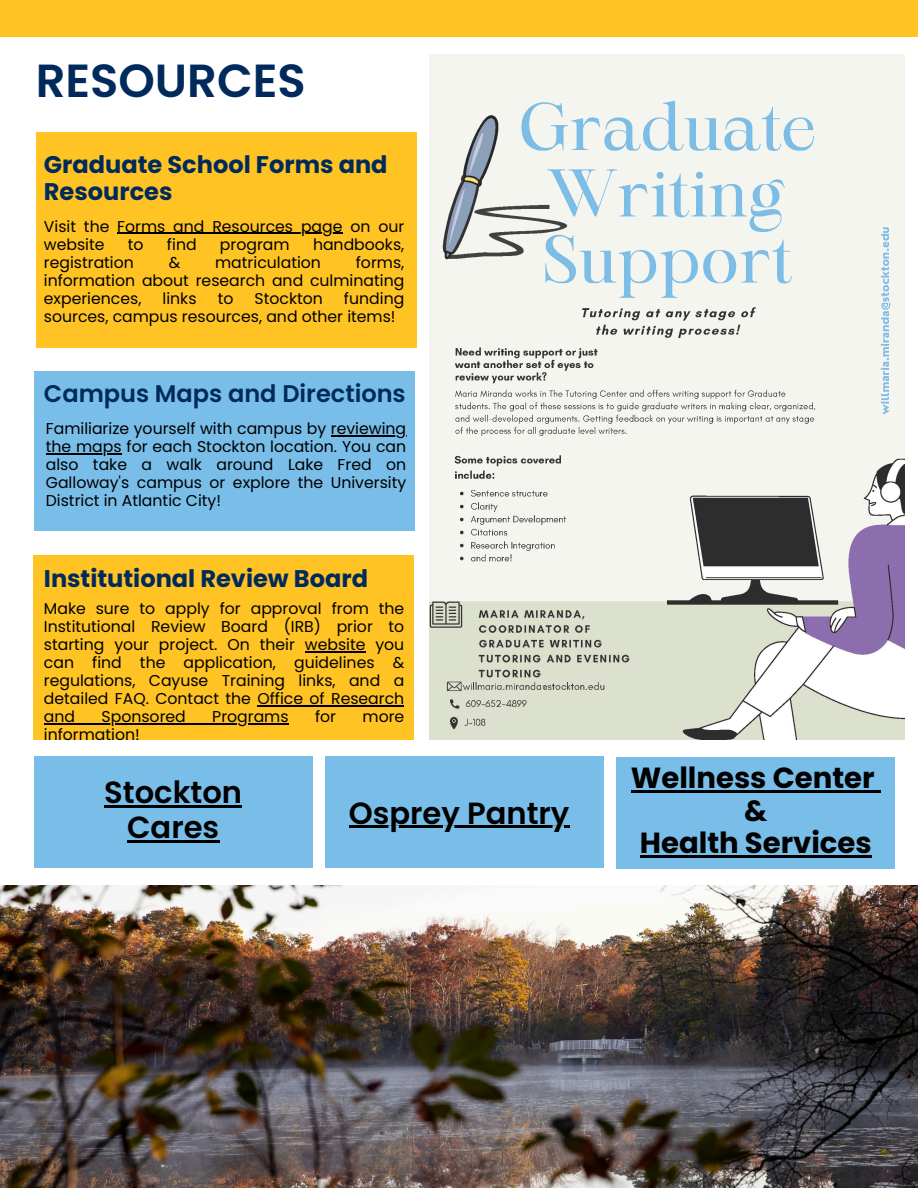
<style>
.page{position:relative;width:918px;height:1188px;background:#fff}
.page>*{position:absolute;margin:0;border:0;box-sizing:border-box;transform-origin:0 0}
.t1{font:600 46.35px "Poppins";color:#002a5c}
.t2{font:600 30.6px/34.8px "Poppins";color:#000;text-align:center}
.t3{font:700 29.1px/32.7px "Poppins";color:#000;text-align:center}
.t4{font:700 24px/27px "Poppins";color:#002a5c}
.t5{font:600 24px "Poppins";color:#002a5c}
.t6{font:15.75px/18px "Poppins";color:#000;text-align:justify}
</style>
<div class="page">
<img style="left:0;top:886px;width:918px;height:302px">
<div style="left:36px;top:133px;width:380px;height:215px;background:#ffc423"></div>
<div style="left:34px;top:371px;width:380px;height:160px;background:#79bde9"></div>
<img style="left:430px;top:54px;width:474px;height:685px">
<div style="left:0;top:0;width:918px;height:36px;background:#ffc423"></div>
<div style="left:34px;top:555px;width:380px;height:184px;background:#ffc423"></div>
<div style="left:34px;top:757px;width:279px;height:111px;background:#79bde9"></div>
<div style="left:325px;top:757px;width:279px;height:111px;background:#79bde9"></div>
<div style="left:616px;top:757px;width:279px;height:111px;background:#79bde9"></div>
<hr style="left:117px;top:233px;width:226px;height:1px;background:#000">
<hr style="left:331px;top:435px;width:75px;height:1px;background:#000">
<hr style="left:46px;top:453px;width:76px;height:1px;background:#000">
<hr style="left:305px;top:651px;width:61px;height:1px;background:#000">
<hr style="left:257px;top:705px;width:147px;height:1px;background:#000">
<hr style="left:44px;top:723px;width:245px;height:1px;background:#000">
<hr style="left:349px;top:826px;width:220px;height:2px;background:#000">
<hr style="left:104px;top:805px;width:138px;height:2px;background:#000">
<hr style="left:127px;top:840px;width:92px;height:2px;background:#000">
<hr style="left:631px;top:790px;width:244px;height:3px;background:#000">
<svg style="left:875px;top:790px;width:6px;height:3px"></svg>
<hr style="left:640px;top:856px;width:232px;height:2px;background:#000">
<h3 class="t1" style="left:36px;top:48px;width:271px">RESOURCES</h3>
<h1 class="t4" style="left:44px;top:151px;width:345px">Graduate School Forms and<br>Resources</h1>
<p class="t6" style="left:44px;top:217px;width:67px">Visit the</p>
<p class="t6" style="left:117px;top:217px;width:288px">Forms and Resources page on our</p>
<p class="t6" style="left:44px;top:235px;width:62px">website</p>
<p class="t6" style="left:128px;top:235px;width:17px">to</p>
<p class="t6" style="left:167px;top:235px;width:31px">find</p>
<p class="t6" style="left:220px;top:235px;width:71px">program</p>
<p class="t6" style="left:313px;top:235px;width:93px">handbooks,</p>
<p class="t6" style="left:44px;top:253px;width:92px">registration</p>
<p class="t6" style="left:169px;top:253px;width:13px">&amp;</p>
<p class="t6" style="left:215px;top:253px;width:107px">matriculation</p>
<p class="t6" style="left:44px;top:253px;width:362px;text-indent:312px">forms, information about research and culminating experiences,</p>
<p class="t6" style="left:44px;top:289px;width:362px;text-indent:300px">funding sources, campus resources, and other items!</p>
<p class="t6" style="left:163px;top:289px;width:36px">links</p>
<p class="t6" style="left:218px;top:289px;width:17px">to</p>
<p class="t6" style="left:255px;top:289px;width:70px">Stockton</p>
<p class="t5" style="left:44px;top:377px;width:363px">Campus Maps and Directions</p>
<h3 class="t6" style="left:46px;top:420px;width:362px">Familiarize yourself with campus by reviewing</h3>
<p class="t6" style="left:46px;top:438px;width:362px">the maps for each Stockton location. You can also take a walk around Lake Fred on Galloway's campus or explore the University District in Atlantic City!</p>
<h2 class="t4" style="left:44px;top:565px;width:326px">Institutional Review Board</h2>
<h2 class="t6" style="left:44px;top:600px;width:362px">Make sure to apply for approval from the Institutional Review Board (IRB) prior to starting your project. On their website you can find the application, guidelines &amp; regulations, Cayuse Training links, and a detailed FAQ. Contact the Office of Research</h2>
<h2 class="t6" style="left:44px;top:708px;width:33px">and</h2>
<h2 class="t6" style="left:102px;top:708px;width:86px">Sponsored</h2>
<h2 class="t6" style="left:212px;top:708px;width:78px">Programs</h2>
<h2 class="t6" style="left:315px;top:708px;width:23px">for</h2>
<h2 class="t6" style="left:363px;top:708px;width:43px">more</h2>
<h2 class="t6" style="left:44px;top:726px;width:97px">information!</h2>
<p class="t2" style="left:104px;top:775px;width:139px">Stockton<br>Cares</p>
<p class="t2" style="left:349px;top:795px;width:222px">Osprey Pantry</p>
<p class="t3" style="left:631px;top:762px;width:245px">Wellness Center &amp;<br>Health Services</p>
</div>
